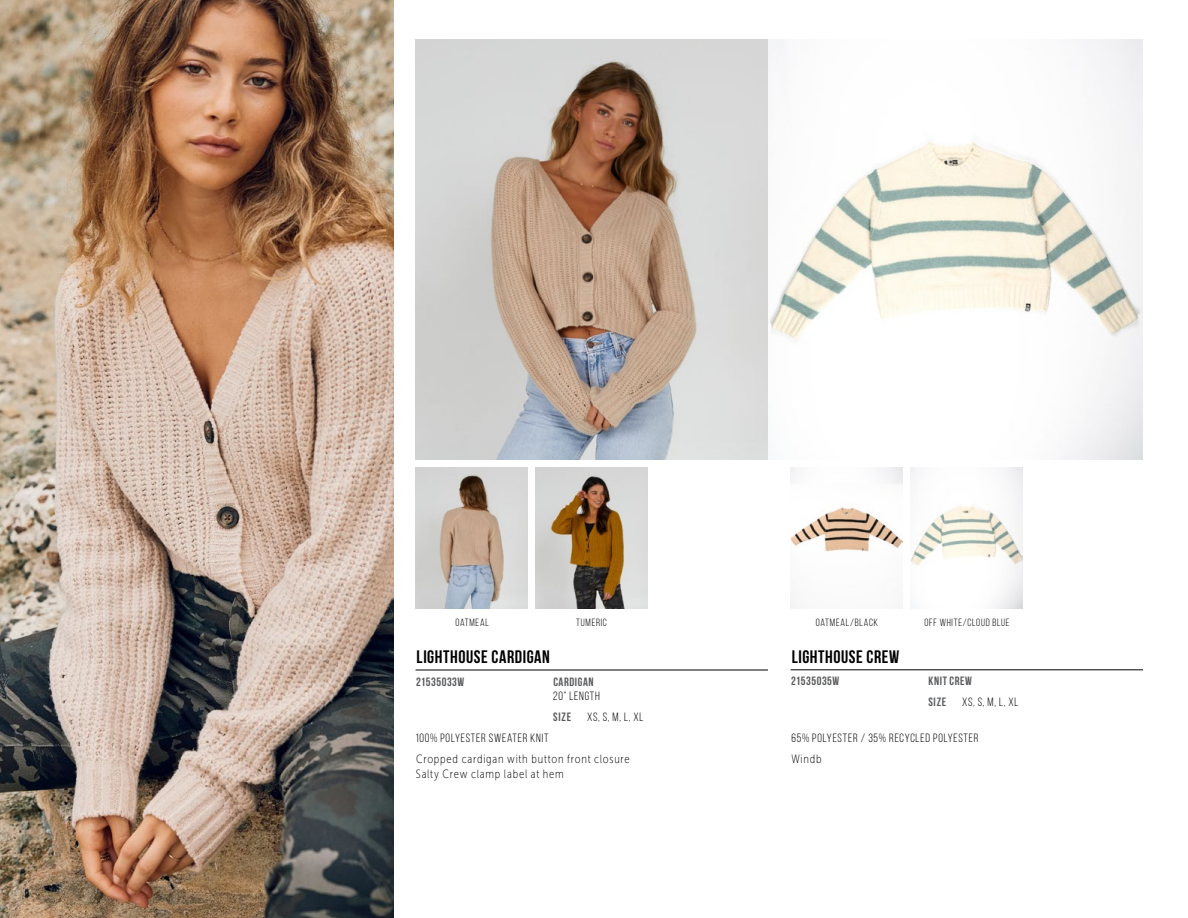
<style>
.page{position:relative;width:1188px;height:918px;background:#fff}
.page>*{position:absolute;margin:0;border:0;box-sizing:border-box;transform-origin:0 0}
.t1{font:700 18px "Bebas Neue";letter-spacing:.03em;color:#000}
.t2{font:12px "Bebas Neue";letter-spacing:.065em;color:#000}
.t3{font:12px/14.2px "Museo Sans Cond 100";letter-spacing:.065em;color:#000}
.t4{font:700 12px/21px "Bebas Neue";letter-spacing:.045em;color:#58595b}
.t5{font:10.5px "Bebas Neue";letter-spacing:.07em;color:#000}
</style>
<div class="page">
<hr style="left:791px;top:670px;width:352px;height:1px;background:#000">
<img style="left:416px;top:39px;width:727px;height:421px">
<img style="left:911px;top:467px;width:112px;height:141px">
<img style="left:791px;top:467px;width:112px;height:141px">
<hr style="left:416px;top:670px;width:352px;height:1px;background:#000">
<img style="left:536px;top:468px;width:112px;height:140px">
<img style="left:416px;top:468px;width:112px;height:140px">
<img style="left:0;top:0;width:393px;height:918px">
<p class="t5" style="left:455px;top:617px;width:35px">OATMEAL</p>
<p class="t5" style="left:576px;top:617px;width:32px">TUMERIC</p>
<h1 class="t1" style="left:417px;top:647px;width:135px">LIGHTHOUSE CARDIGAN</h1>
<p class="t4" style="left:416px;top:671px;width:50px">21535033W</p>
<p class="t4" style="left:553px;top:671px;width:42px">CARDIGAN</p>
<p class="t2" style="left:553px;top:689px;width:48px">20” LENGTH</p>
<p class="t4" style="left:553px;top:706px;width:19px">SIZE</p>
<p class="t2" style="left:587px;top:710px;width:58px">XS, S, M, L, XL</p>
<p class="t2" style="left:415px;top:732px;width:135px">100% POLYESTER SWEATER KNIT</p>
<p class="t3" style="left:416px;top:752px;width:215px">Cropped cardigan with button front closure<br>Salty Crew clamp label at hem</p>
<p class="t5" style="left:816px;top:617px;width:64px">OATMEAL/BLACK</p>
<p class="t5" style="left:924px;top:617px;width:87px">OFF WHITE/CLOUD BLUE</p>
<h1 class="t1" style="left:792px;top:647px;width:109px">LIGHTHOUSE CREW</h1>
<p class="t4" style="left:791px;top:671px;width:50px">21535035W</p>
<p class="t4" style="left:928px;top:671px;width:45px">KNIT CREW<br>SIZE</p>
<p class="t2" style="left:962px;top:696px;width:58px">XS, S, M, L, XL</p>
<p class="t2" style="left:791px;top:732px;width:189px">65% POLYESTER / 35% RECYCLED POLYESTER</p>
<p class="t3" style="left:791px;top:752px;width:32px">Windb</p>
</div>
